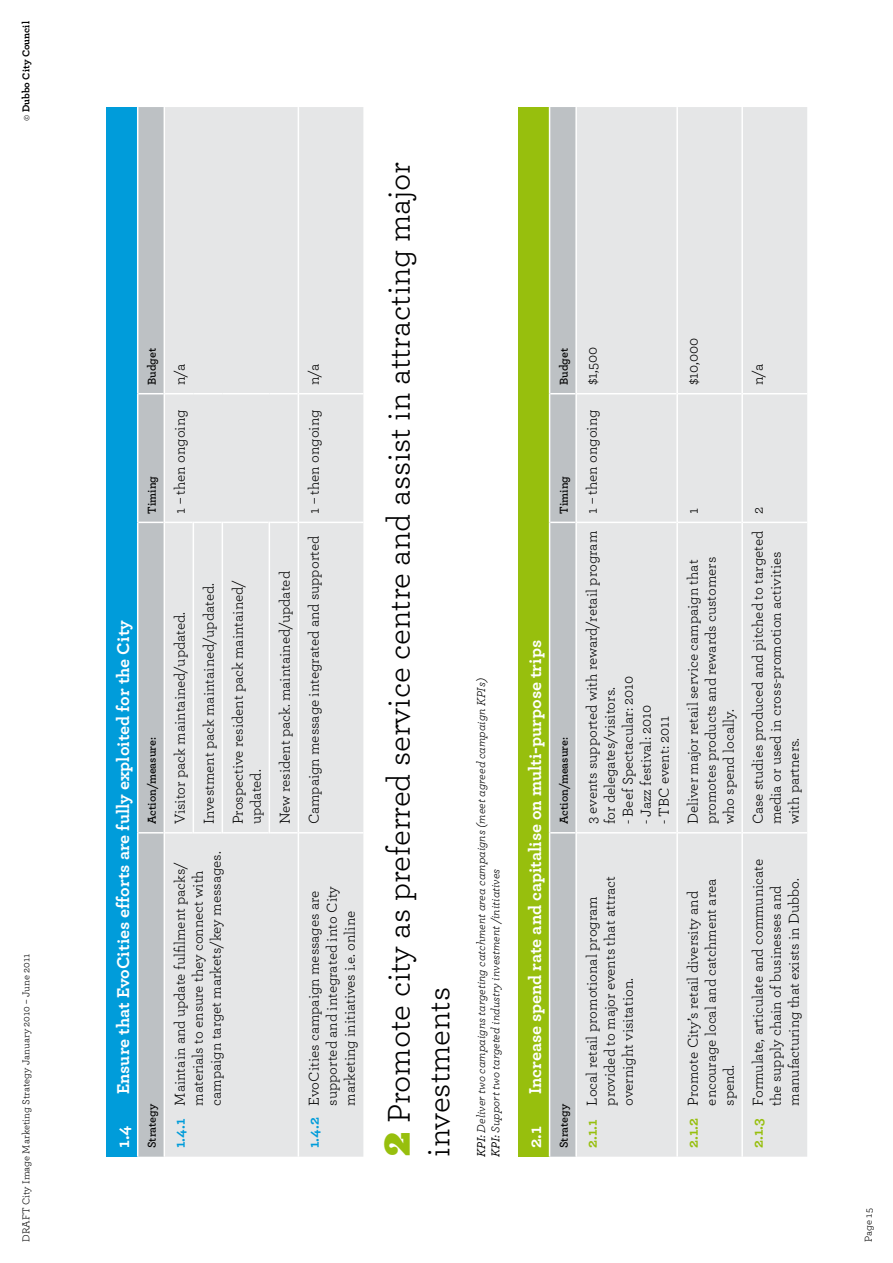
<style>
.page{position:relative;width:893px;height:1263px;background:#fff}
.page>*{position:absolute;margin:0;border:0;box-sizing:border-box;transform-origin:0 0}
.t1{font:33px/39.6px "Archer";color:#000}
.t2{font:700 18px "Archer";color:#fff}
.t3{font:15px/18px "Archer";color:#000}
.t4{font:italic 12px/14.4px "Archer";color:#000}
.t5{font:600 12px "Archer";color:#000}
.t6{font:10.5px "Archer";color:#000}
.t7{font:700 10.5px "Archer";color:#000}
.s1{font-weight:400}
.s2{font-weight:700;color:#009cda}
.s3{font-family:"Ziggurat";font-weight:900;color:#97bf0d}
.s4{font-weight:500}
.s5{font-weight:700;color:#97bf0d}
</style>
<div class="page">
<div style="left:106px;top:107px;width:32px;height:1050px;background:#009cda"></div>
<div style="left:222px;top:107px;width:141px;height:1050px;background:#e5e6e7"></div>
<hr style="left:137px;top:833px;width:1px;height:324px;background:#fff">
<hr style="left:137px;top:522px;width:1px;height:311px;background:#fff">
<hr style="left:137px;top:394px;width:1px;height:128px;background:#fff">
<hr style="left:137px;top:107px;width:1px;height:287px;background:#fff">
<svg style="left:138px;top:107px;width:84px;height:1050px;background:#dadcdd"></svg>
<hr style="left:222px;top:522px;width:1px;height:311px;background:#fff">
<hr style="left:223px;top:832px;width:46px;height:1px;background:#fff">
<hr style="left:223px;top:522px;width:46px;height:1px;background:#fff">
<hr style="left:222px;top:393px;width:47px;height:1px;background:#fff">
<hr style="left:269px;top:522px;width:1px;height:311px;background:#fff">
<svg style="left:270px;top:832px;width:28px;height:1px"></svg>
<svg style="left:270px;top:522px;width:28px;height:1px"></svg>
<svg style="left:269px;top:393px;width:29px;height:1px"></svg>
<hr style="left:298px;top:833px;width:1px;height:324px;background:#fff">
<hr style="left:298px;top:522px;width:1px;height:311px;background:#fff">
<hr style="left:299px;top:832px;width:64px;height:1px;background:#fff">
<hr style="left:298px;top:394px;width:1px;height:128px;background:#fff">
<hr style="left:299px;top:522px;width:64px;height:1px;background:#fff">
<hr style="left:298px;top:107px;width:1px;height:287px;background:#fff">
<hr style="left:299px;top:393px;width:64px;height:1px;background:#fff">
<div style="left:518px;top:107px;width:32px;height:1050px;background:#97bf0d"></div>
<div style="left:577px;top:107px;width:230px;height:1050px;background:#e5e6e7"></div>
<hr style="left:549px;top:833px;width:1px;height:324px;background:#fff">
<hr style="left:549px;top:522px;width:1px;height:311px;background:#fff">
<hr style="left:549px;top:394px;width:1px;height:128px;background:#fff">
<hr style="left:549px;top:107px;width:1px;height:287px;background:#fff">
<div style="left:550px;top:107px;width:25px;height:1050px;background:#bdc1c4"></div>
<hr style="left:577px;top:832px;width:99px;height:1px;background:#fff">
<hr style="left:577px;top:522px;width:99px;height:1px;background:#fff">
<hr style="left:577px;top:393px;width:99px;height:1px;background:#fff">
<hr style="left:676px;top:833px;width:2px;height:324px;background:#fff">
<hr style="left:676px;top:522px;width:2px;height:311px;background:#fff">
<hr style="left:678px;top:832px;width:63px;height:1px;background:#fff">
<hr style="left:676px;top:394px;width:2px;height:128px;background:#fff">
<hr style="left:678px;top:522px;width:63px;height:1px;background:#fff">
<hr style="left:676px;top:107px;width:2px;height:287px;background:#fff">
<hr style="left:678px;top:393px;width:63px;height:1px;background:#fff">
<hr style="left:741px;top:833px;width:2px;height:324px;background:#fff">
<hr style="left:741px;top:522px;width:2px;height:311px;background:#fff">
<hr style="left:743px;top:832px;width:64px;height:1px;background:#fff">
<hr style="left:741px;top:394px;width:2px;height:128px;background:#fff">
<hr style="left:743px;top:522px;width:64px;height:1px;background:#fff">
<hr style="left:741px;top:107px;width:2px;height:287px;background:#fff">
<hr style="left:743px;top:393px;width:64px;height:1px;background:#fff">
<p class="t7" style="left:20px;top:121px;width:101px;rotate:-90deg"><span class="s1">©</span> Dubbo City Council</p>
<p class="t6" style="left:20px;top:1242px;width:290px;rotate:-90deg">DRAFT City Image Marketing Strategy January 2010 – June 2011</p>
<p class="t5" style="left:144px;top:385px;width:39px;rotate:-90deg">Budget</p>
<p class="t5" style="left:144px;top:514px;width:39px;rotate:-90deg">Timing</p>
<p class="t2" style="left:112px;top:1094px;width:475px;rotate:-90deg">Ensure that EvoCities efforts are fully exploited for the City</p>
<p class="t2" style="left:112px;top:1148px;width:24px;rotate:-90deg">1.4</p>
<p class="t5" style="left:144px;top:824px;width:89px;rotate:-90deg">Action/measure:</p>
<p class="t5" style="left:144px;top:1148px;width:46px;rotate:-90deg">Strategy</p>
<p class="t3" style="left:170px;top:385px;width:22px;rotate:-90deg">n/a</p>
<p class="t3" style="left:170px;top:514px;width:106px;rotate:-90deg">1 – then ongoing</p>
<p class="t3" style="left:170px;top:824px;width:214px;rotate:-90deg">Visitor pack maintained/updated.</p>
<p class="t3" style="left:194px;top:824px;width:246px;line-height:29px;rotate:-90deg">Investment pack maintained/updated.<br>Prospective resident pack maintained/</p>
<p class="t3" style="left:241px;top:824px;width:254px;line-height:29px;rotate:-90deg">updated.<br>New resident pack. maintained/updated</p>
<p class="t3" style="left:170px;top:1106px;width:255px;text-indent:-43px;rotate:-90deg"><span class="s2">1.4.1</span> Maintain and update fulfilment packs/ materials to ensure they connect with campaign target markets/key messages.</p>
<p class="t3" style="left:304px;top:385px;width:22px;rotate:-90deg">n/a</p>
<p class="t3" style="left:304px;top:514px;width:106px;rotate:-90deg">1 – then ongoing</p>
<p class="t3" style="left:304px;top:824px;width:290px;rotate:-90deg">Campaign message integrated and supported</p>
<p class="t3" style="left:304px;top:1105px;width:221px;text-indent:-43px;rotate:-90deg"><span class="s2">1.4.2</span> EvoCities campaign messages are supported and integrated into City marketing initiatives i.e. online</p>
<h1 class="t1" style="left:378px;top:1157px;width:996px;rotate:-90deg"><span class="s3">2</span> Promote city as preferred service centre and assist in attracting major investments</h1>
<p class="t4" style="left:473px;top:1157px;width:481px;rotate:-90deg"><span class="s4">KPI:</span> Deliver two campaigns targeting catchment area campaigns (meet agreed campaign KPIs)<br><span class="s4">KPI:</span> Support two targeted industry investment /initiatives</p>
<p class="t5" style="left:556px;top:385px;width:39px;rotate:-90deg">Budget</p>
<p class="t5" style="left:556px;top:514px;width:39px;rotate:-90deg">Timing</p>
<p class="t2" style="left:524px;top:1094px;width:456px;rotate:-90deg">Increase spend rate and capitalise on multi-purpose trips</p>
<p class="t2" style="left:524px;top:1148px;width:24px;rotate:-90deg">2.1</p>
<p class="t5" style="left:556px;top:824px;width:89px;rotate:-90deg">Action/measure:</p>
<p class="t5" style="left:556px;top:1148px;width:46px;rotate:-90deg">Strategy</p>
<p class="t3" style="left:582px;top:385px;width:40px;rotate:-90deg">$1,500</p>
<p class="t3" style="left:582px;top:514px;width:106px;rotate:-90deg">1 – then ongoing</p>
<p class="t3" style="left:582px;top:824px;width:295px;rotate:-90deg">3 events supported with reward/retail program for delegates/visitors.</p>
<p class="t3" style="left:618px;top:824px;width:150px;rotate:-90deg">- Beef Spectacular: 2010</p>
<p class="t3" style="left:636px;top:824px;width:121px;rotate:-90deg">- Jazz festival: 2010</p>
<p class="t3" style="left:654px;top:824px;width:110px;rotate:-90deg">- TBC event: 2011</p>
<p class="t3" style="left:582px;top:1106px;width:231px;text-indent:-43px;rotate:-90deg"><span class="s5">2.1.1</span> Local retail promotional program provided to major events that attract overnight visitation.</p>
<p class="t3" style="left:683px;top:385px;width:49px;rotate:-90deg">$10,000</p>
<p class="t3" style="left:748px;top:385px;width:22px;rotate:-90deg">n/a</p>
<p class="t3" style="left:683px;top:514px;width:7px;rotate:-90deg">1</p>
<p class="t3" style="left:683px;top:824px;width:269px;rotate:-90deg">Deliver major retail service campaign that promotes products and rewards customers who spend locally.</p>
<p class="t3" style="left:683px;top:1106px;width:228px;text-indent:-43px;rotate:-90deg"><span class="s5">2.1.2</span> Promote City’s retail diversity and encourage local and catchment area spend.</p>
<p class="t3" style="left:748px;top:514px;width:9px;rotate:-90deg">2</p>
<p class="t3" style="left:748px;top:824px;width:295px;rotate:-90deg">Case studies produced and pitched to targeted media or used in cross-promotion activities with partners.</p>
<p class="t3" style="left:748px;top:1106px;width:248px;text-indent:-43px;rotate:-90deg"><span class="s5">2.1.3</span> Formulate, articulate and communicate the supply chain of businesses and manufacturing that exists in Dubbo.</p>
<p class="t6" style="left:862px;top:1242px;width:35px;rotate:-90deg">Page 15</p>
</div>
